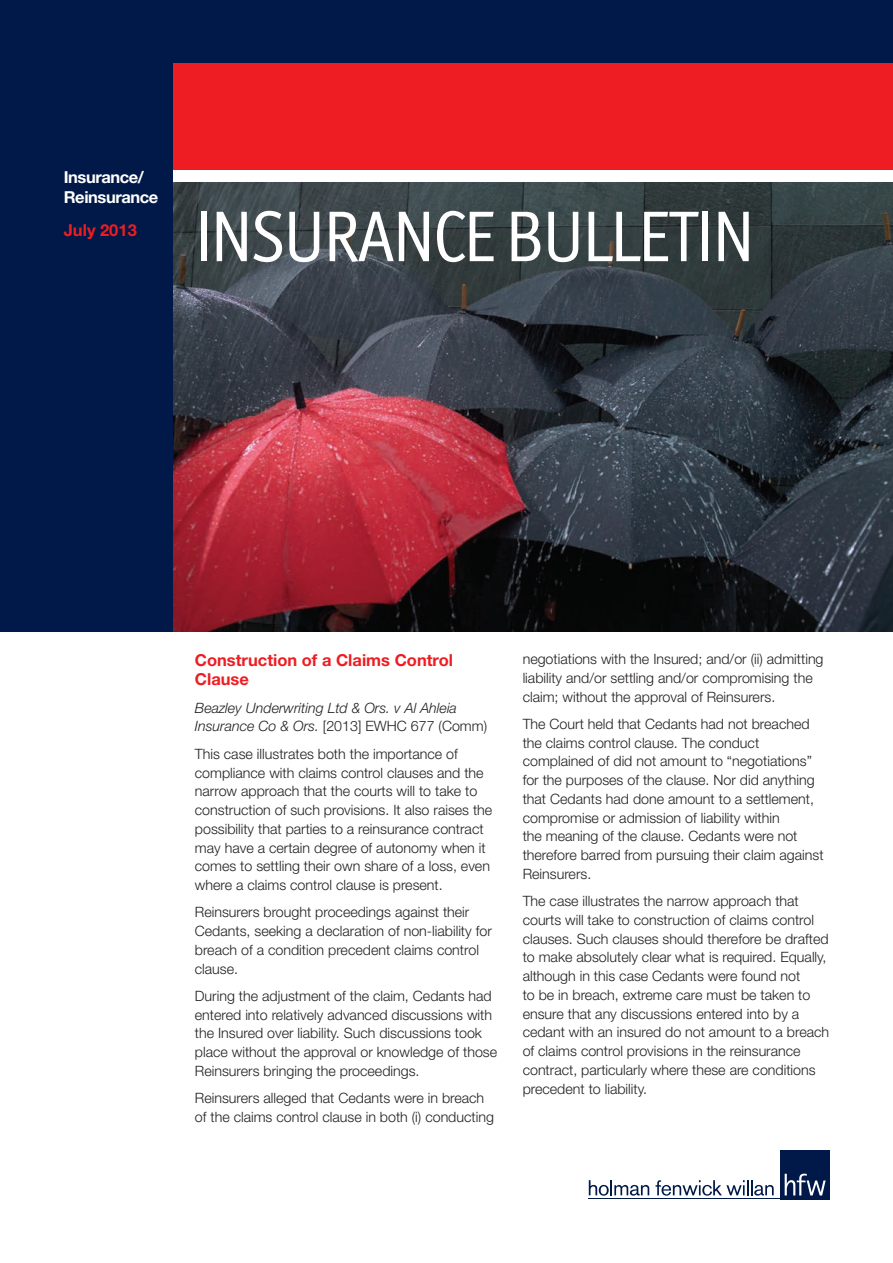
<style>
.page{position:relative;width:893px;height:1263px;background:#fff}
.page>*{position:absolute;margin:0;border:0;box-sizing:border-box;transform-origin:0 0}
.t1{font:72px "Officina Display ITC";letter-spacing:-.02em;color:#fff}
.t2{font:700 16.5px/19.8px "Helvetica Neue";color:#ee1d23}
.t3{font:700 16.5px/19.8px "Helvetica Neue";letter-spacing:-.025em;color:#fff}
.t4{font:300 14.25px/18.8px "Helvetica Neue";color:#231f20}
.t5{font:italic 300 14.25px/18.8px "Helvetica Neue";color:#231f20}
.s1{font-style:normal}
</style>
<div class="page">
<div style="left:0;top:0;width:893px;height:631px;background:#001948"></div>
<div style="left:174px;top:64px;width:719px;height:106px;background:#ee1d23"></div>
<div style="left:174px;top:170px;width:719px;height:13px;background:#fff"></div>
<img style="left:174px;top:183px;width:719px;height:448px">
<div style="left:780px;top:1150px;width:49px;height:49px;background:#001948"></div>
<svg style="left:589px;top:1180px;width:60px;height:16px"></svg>
<svg style="left:656px;top:1180px;width:118px;height:16px"></svg>
<svg style="left:785px;top:1174px;width:41px;height:21px"></svg>
<hr style="left:588px;top:1198px;width:241px;height:1px;background:#001948">
<p class="t3" style="left:64px;top:167px;width:96px">Insurance/<br>Reinsurance</p>
<p class="t2" style="left:64px;top:220px;width:75px">July 2013</p>
<h1 class="t1" style="left:195px;top:195px;width:561px">INSURANCE BULLETIN</h1>
<p class="t2" style="left:195px;top:649px;width:260px">Construction of a Claims Control<br>Clause</p>
<p class="t5" style="left:195px;top:698px;width:294px">Beazley Underwriting Ltd &amp; Ors. v Al Ahleia<br>Insurance Co &amp; Ors. <span class="s1">[2013] EWHC 677 (Comm)</span></p>
<p class="t4" style="left:195px;top:744px;width:299px">This case illustrates both the importance of compliance with claims control clauses and the narrow approach that the courts will to take to construction of such provisions. It also raises the possibility that parties to a reinsurance contract may have a certain degree of autonomy when it comes to settling their own share of a loss, even where a claims control clause is present.</p>
<p class="t4" style="left:195px;top:902px;width:298px">Reinsurers brought proceedings against their Cedants, seeking a declaration of non-liability for breach of a condition precedent claims control clause.</p>
<p class="t4" style="left:195px;top:986px;width:304px">During the adjustment of the claim, Cedants had entered into relatively advanced discussions with the Insured over liability. Such discussions took place without the approval or knowledge of those Reinsurers bringing the proceedings.</p>
<p class="t4" style="left:195px;top:1088px;width:301px">Reinsurers alleged that Cedants were in breach of the claims control clause in both (i) conducting</p>
<p class="t4" style="left:523px;top:649px;width:302px">negotiations with the Insured; and/or (ii) admitting liability and/or settling and/or compromising the claim; without the approval of Reinsurers.</p>
<p class="t4" style="left:523px;top:714px;width:302px">The Court held that Cedants had not breached the claims control clause. The conduct complained of did not amount to “negotiations” for the purposes of the clause. Nor did anything that Cedants had done amount to a settlement, compromise or admission of liability within<br>the meaning of the clause. Cedants were not therefore barred from pursuing their claim against Reinsurers.</p>
<p class="t4" style="left:523px;top:891px;width:308px">The case illustrates the narrow approach that courts will take to construction of claims control clauses. Such clauses should therefore be drafted to make absolutely clear what is required. Equally, although in this case Cedants were found not<br>to be in breach, extreme care must be taken to ensure that any discussions entered into by a cedant with an insured do not amount to a breach of claims control provisions in the reinsurance contract, particularly where these are conditions precedent to liability.</p>
</div>
